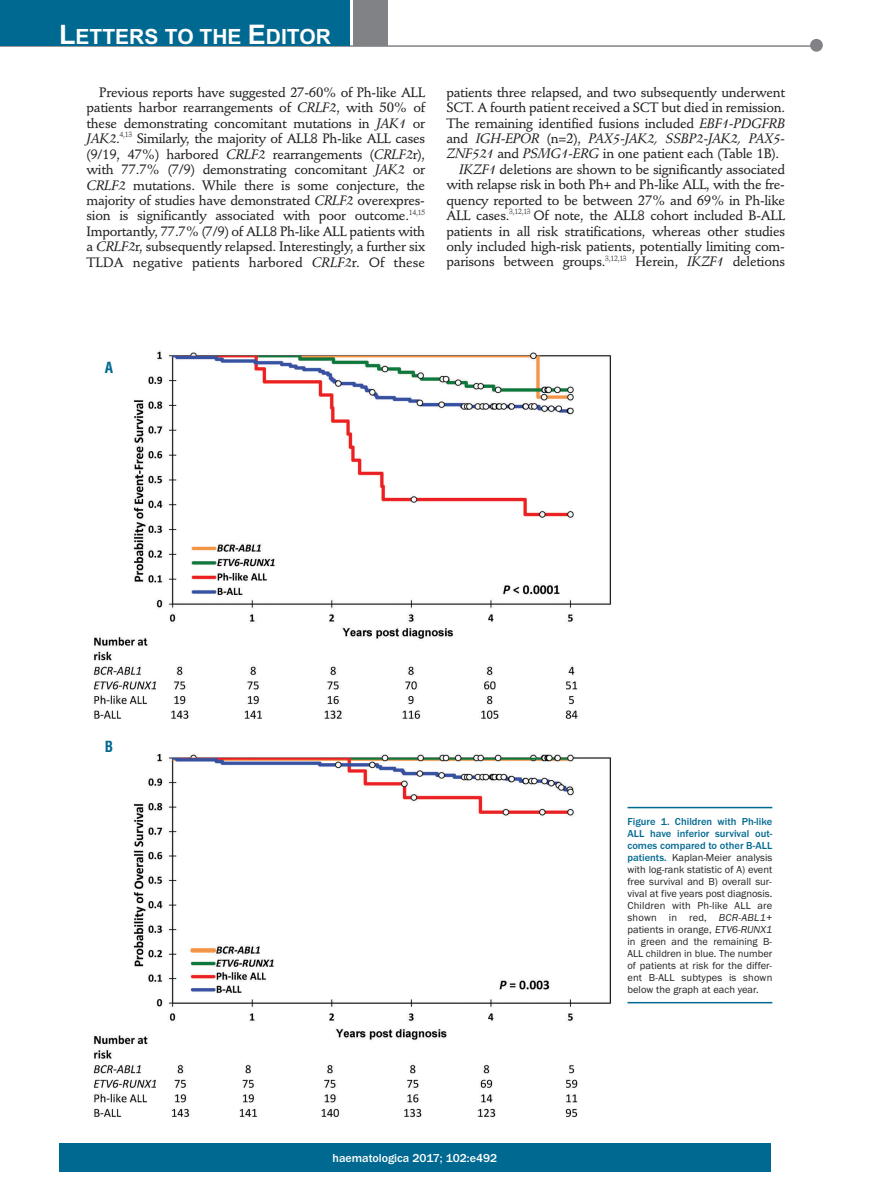
<style>
.page{position:relative;width:893px;height:1191px;background:#fff}
.page>*{position:absolute;margin:0;border:0;box-sizing:border-box;transform-origin:0 0}
.t1{font:700 21px "Arial";color:#fff}
.t2{font:700 condensed 15px "Helvetica";color:#006991}
.t3{font:500 13.5px/15.5px "Stempel Schneidler";letter-spacing:-.02em;color:#231f20;text-align:justify}
.t4{font:italic 13.5px "Stempel Schneidler Med";letter-spacing:-.02em;color:#231f20}
.t5{font:500 12px "Franklin Gothic";color:#fff}
.t6{font:10.5px/12px "Franklin Gothic";color:#231f20;text-align:justify}
.s1{font-size:27px}
.s2{font-family:"Stempel Schneidler Med";font-weight:400;font-style:italic}
.s3{font-family:"Stempel Schneidler";font-weight:500;font-style:normal}
.s4{font-weight:500;color:#006991}
.s5{font-style:italic}
</style>
<div class="page">
<div style="left:59px;top:1143px;width:712px;height:28px;background:#006991"></div>
<hr style="left:0;top:45px;width:820px;height:2px;background:#808285">
<div style="left:810px;top:39px;width:13px;height:13px;background:#808285;border-radius:50%"></div>
<div style="left:354px;top:0;width:34px;height:45px;background:#808285"></div>
<div style="left:0;top:0;width:350px;height:45px;background:#006991"></div>
<img style="left:93px;top:350px;width:519px;height:768px">
<hr style="left:627px;top:807px;width:145px;height:1px;background:#006991">
<hr style="left:627px;top:1002px;width:145px;height:1px;background:#006991">
<h1 class="t1" style="left:59px;top:25px;width:273px"><span class="s1">L</span>ETTERS TO THE <span class="s1">E</span>DITOR</h1>
<p class="t3" style="left:87px;top:86px;width:340px;text-indent:13px">Previous reports have suggested 27-60% of Ph-like ALL patients harbor rearrangements of <span class="s2">CRLF2</span>, with 50% of these demonstrating concomitant mutations in <span class="s2">JAK1</span> or <span class="s2">JAK2</span>.<sup>4,13</sup> Similarly, the majority of ALL8 Ph-like ALL cases (9/19, 47%) harbored <span class="s2">CRLF2</span> rearrangements (<span class="s2">CRLF2</span>r), with 77.7% (7/9) demonstrating concomitant <span class="s2">JAK2</span> or <span class="s2">CRLF2</span> mutations. While there is some conjecture, the majority of studies have demonstrated <span class="s2">CRLF2</span> overexpres&shy;sion is significantly associated with poor outcome.<sup>14,15<br></sup>Importantly, 77.7% (7/9) of ALL8 Ph-like ALL patients with a <span class="s2">CRLF2</span>r, subsequently relapsed. Interestingly, a further six TLDA negative patients harbored <span class="s2">CRLF2</span>r. Of these</p>
<p class="t3" style="left:446px;top:86px;width:340px">patients three relapsed, and two subsequently underwent SCT. A fourth patient received a SCT but died in remission.<br>The remaining identified fusions included <span class="s2">EBF1-PDGFRB</span></p>
<p class="t4" style="left:446px;top:133px;width:340px"><span class="s3">and</span> IGH-EPOR <span class="s3">(n=2),</span> PAX5-JAK2, SSBP2-JAK2, PAX5-</p>
<p class="t3" style="left:446px;top:147px;width:334px"><span class="s2">ZNF521</span> and <span class="s2">PSMG1-ERG</span> in one patient each (Table 1B).</p>
<p class="t3" style="left:459px;top:163px;width:327px"><span class="s2">IKZF1</span> deletions are shown to be significantly associated</p>
<p class="t3" style="left:446px;top:178px;width:340px">with relapse risk in both Ph+ and Ph-like ALL, with the fre-</p>
<p class="t3" style="left:446px;top:194px;width:340px">quency reported to be between 27% and 69% in Ph-like</p>
<p class="t3" style="left:446px;top:209px;width:340px">ALL cases.<sup>3,12,13</sup> Of note, the ALL8 cohort included B-ALL</p>
<p class="t3" style="left:446px;top:224px;width:340px">patients in all risk stratifications, whereas other studies</p>
<p class="t3" style="left:446px;top:240px;width:340px">only included high-risk patients, potentially limiting com-</p>
<p class="t3" style="left:446px;top:255px;width:340px">parisons between groups.<sup>3,12,13</sup> Herein, <span class="s2">IKZF1</span> deletions</p>
<p class="t2" style="left:105px;top:359px;width:10px">A</p>
<p class="t2" style="left:105px;top:738px;width:10px">B</p>
<p class="t5" style="left:333px;top:1150px;width:166px">haematologica 2017; 102:e492</p>
<p class="t6" style="left:627px;top:815px;width:146px"><span class="s4">Figure 1. Children with Ph-like ALL have inferior survival out&shy;comes compared to other B-ALL patients.</span> Kaplan-Meier analysis with log-rank statistic of A) event free survival and B) overall sur&shy;vival at five years post diagnosis.<br>Children with Ph-like ALL are shown in red, <span class="s5">BCR-ABL1+ </span>patients in orange, <span class="s5">ETV6-RUNX1 </span>in green and the remaining B-ALL children in blue. The number of patients at risk for the differ&shy;ent B-ALL subtypes is shown below the graph at each year.</p>
</div>
